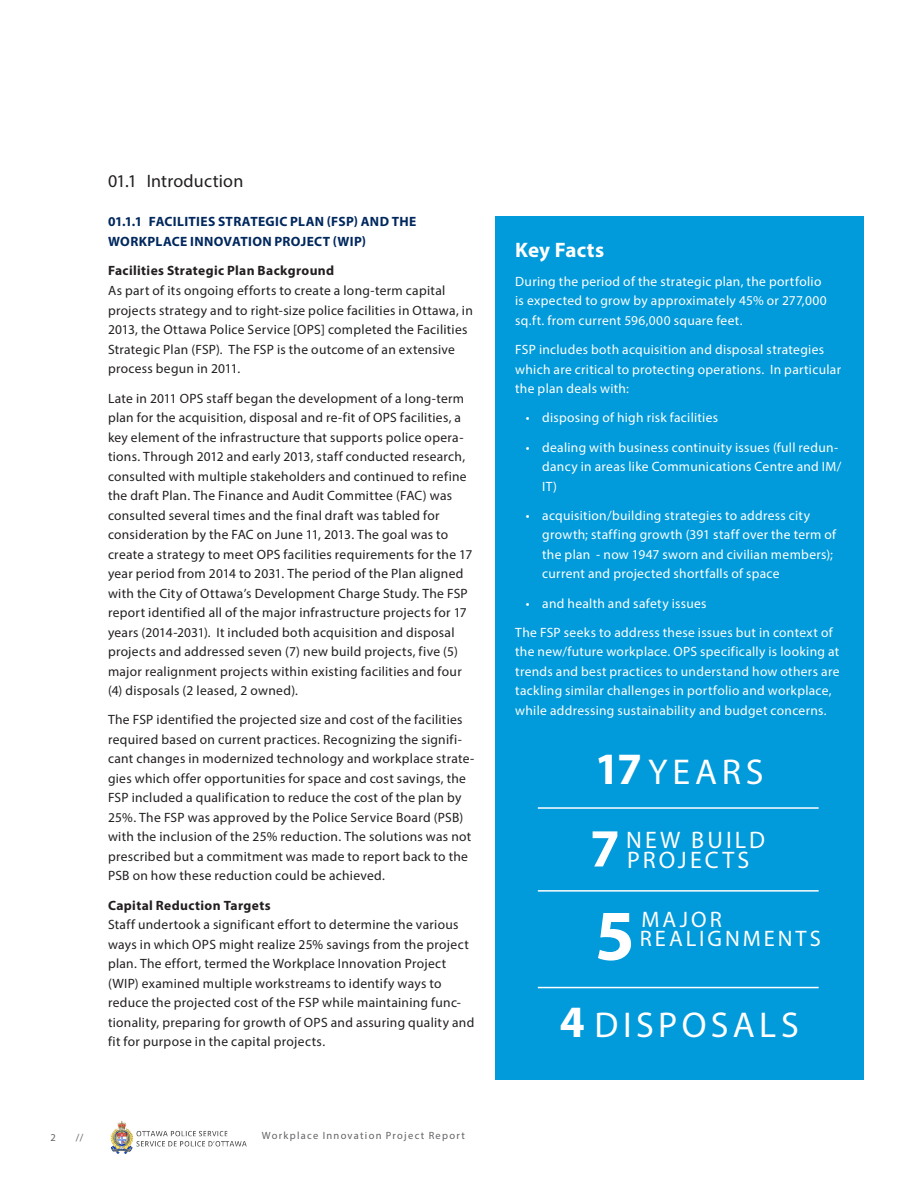
<style>
.page{position:relative;width:918px;height:1188px;background:#fff}
.page>*{position:absolute;margin:0;border:0;box-sizing:border-box;transform-origin:0 0}
._05_Body{font:700 72px "Myriad Pro";color:#fff}
._05_Body-2{font:700 54px "Myriad Pro";color:#fff}
._05_Body-3{font:36px "Myriad Pro";letter-spacing:.125em;color:#fff}
._05_Body-4{font:24px/19.5px "Myriad Pro";letter-spacing:.13em;color:#fff}
._05_Body-5{font:22.5px "Myriad Pro";letter-spacing:.135em;color:#fff}
._05_Body-6{font:700 21px "Myriad Pro";letter-spacing:.01em;color:#fff}
.t1{font:18px "Myriad Pro";letter-spacing:.01em;color:#231f20}
._05_Body-7{font:13.5px/19.5px "Myriad Pro";letter-spacing:.02em;color:#231f20}
._05_Body-8{font:13.5px/19.5px "Myriad Pro";letter-spacing:.02em;color:#fff}
.t2{font:700 13.5px/19.5px "Myriad Pro";letter-spacing:.025em;color:#00285e}
._04_Subhead{font:700 13.5px "Myriad Pro";letter-spacing:.03em;color:#231f20}
.Footers{font:10.5px "Myriad Pro";letter-spacing:.125em;color:#636366}
.s1{font-weight:700;font-size:45px}
</style>
<div class="page">
<img style="left:110px;top:1121px;width:136px;height:33px">
<div style="left:495px;top:216px;width:369px;height:864px;background:#019ada"></div>
<hr style="left:538px;top:807px;width:281px;height:2px;background:#fff">
<hr style="left:538px;top:890px;width:281px;height:2px;background:#fff">
<hr style="left:538px;top:987px;width:281px;height:1px;background:#fff">
<p class="t1" style="left:108px;top:170px;width:137px">01.1 Introduction</p>
<p class="t2" style="left:108px;top:211px;width:310px">01.1.1 FACILITIES STRATEGIC PLAN (FSP) AND THE<br>WORKPLACE INNOVATION PROJECT (WIP)</p>
<p class="_04_Subhead" style="left:108px;top:262px;width:228px">Facilities Strategic Plan Background</p>
<p class="_05_Body-7" style="left:108px;top:281px;width:366px">As part of its ongoing efforts to create a long-term capital projects strategy and to right-size police facilities in Ottawa, in 2013, the Ottawa Police Service [OPS] completed the Facilities Strategic Plan (FSP). The FSP is the outcome of an extensive process begun in 2011.</p>
<p class="_05_Body-7" style="left:108px;top:388px;width:366px">Late in 2011 OPS staff began the development of a long-term plan for the acquisition, disposal and re-fit of OPS facilities, a key element of the infrastructure that supports police opera&shy;tions. Through 2012 and early 2013, staff conducted research, consulted with multiple stakeholders and continued to refine the draft Plan. The Finance and Audit Committee (FAC) was consulted several times and the final draft was tabled for consideration by the FAC on June 11, 2013. The goal was to create a strategy to meet OPS facilities requirements for the 17 year period from 2014 to 2031. The period of the Plan aligned with the City of Ottawa’s Development Charge Study. The FSP report identified all of the major infrastructure projects for 17 years (2014-2031). It included both acquisition and disposal projects and addressed seven (7) new build projects, five (5) major realignment projects within existing facilities and four (4) disposals (2 leased, 2 owned).</p>
<p class="_05_Body-7" style="left:108px;top:710px;width:368px">The FSP identified the projected size and cost of the facilities required based on current practices. Recognizing the signifi&shy;cant changes in modernized technology and workplace strate&shy;gies which offer opportunities for space and cost savings, the FSP included a qualification to reduce the cost of the plan by 25%. The FSP was approved by the Police Service Board (PSB) with the inclusion of the 25% reduction. The solutions was not prescribed but a commitment was made to report back to the PSB on how these reduction could be achieved.</p>
<p class="_04_Subhead" style="left:108px;top:896px;width:164px">Capital Reduction Targets</p>
<p class="_05_Body-7" style="left:108px;top:915px;width:368px">Staff undertook a significant effort to determine the various ways in which OPS might realize 25% savings from the project plan. The effort, termed the Workplace Innovation Project (WIP) examined multiple workstreams to identify ways to reduce the projected cost of the FSP while maintaining func&shy;tionality, preparing for growth of OPS and assuring quality and fit for purpose in the capital projects.</p>
<p class="Footers" style="left:50px;top:1131px;width:7px">2</p>
<p class="Footers" style="left:76px;top:1131px;width:9px">//</p>
<p class="Footers" style="left:262px;top:1129px;width:205px">Workplace Innovation Project Report</p>
<p class="_05_Body-6" style="left:515px;top:236px;width:90px">Key Facts</p>
<p class="_05_Body-8" style="left:515px;top:271px;width:313px">During the period of the strategic plan, the portfolio is expected to grow by approximately 45% or 277,000 sq.ft. from current 596,000 square feet.</p>
<p class="_05_Body-8" style="left:515px;top:340px;width:327px">FSP includes both acquisition and disposal strategies which are critical to protecting operations. In particular the plan deals with:</p>
<p class="_05_Body-8" style="left:526px;top:408px;width:194px">• disposing of high risk facilities</p>
<p class="_05_Body-8" style="left:542px;top:437px;width:301px;text-indent:-16px">• dealing with business continuity issues (full redun&shy;dancy in areas like Communications Centre and IM/<br>IT)</p>
<p class="_05_Body-8" style="left:542px;top:505px;width:295px;text-indent:-16px">• acquisition/building strategies to address city growth; staffing growth (391 staff over the term of the plan - now 1947 sworn and civilian members); current and projected shortfalls of space</p>
<p class="_05_Body-8" style="left:526px;top:593px;width:182px">• and health and safety issues</p>
<p class="_05_Body-8" style="left:515px;top:622px;width:326px">The FSP seeks to address these issues but in context of the new/future workplace. OPS specifically is looking at trends and best practices to understand how others are tackling similar challenges in portfolio and workplace, while addressing sustainability and budget concerns.</p>
<p class="_05_Body-3" style="left:595px;top:749px;width:170px"><span class="s1">17</span>YEARS</p>
<p class="_05_Body-2" style="left:590px;top:813px;width:31px">7</p>
<p class="_05_Body-4" style="left:626px;top:830px;width:141px">NEW BUILD<br>PROJECTS</p>
<p class="_05_Body" style="left:595px;top:889px;width:41px">5</p>
<p class="_05_Body-5" style="left:641px;top:905px;width:82px">MAJOR</p>
<p class="_05_Body-5" style="left:640px;top:925px;width:183px">REALIGNMENTS</p>
<p class="_05_Body-3" style="left:560px;top:1002px;width:241px"><span class="s1">4</span> DISPOSALS</p>
</div>
